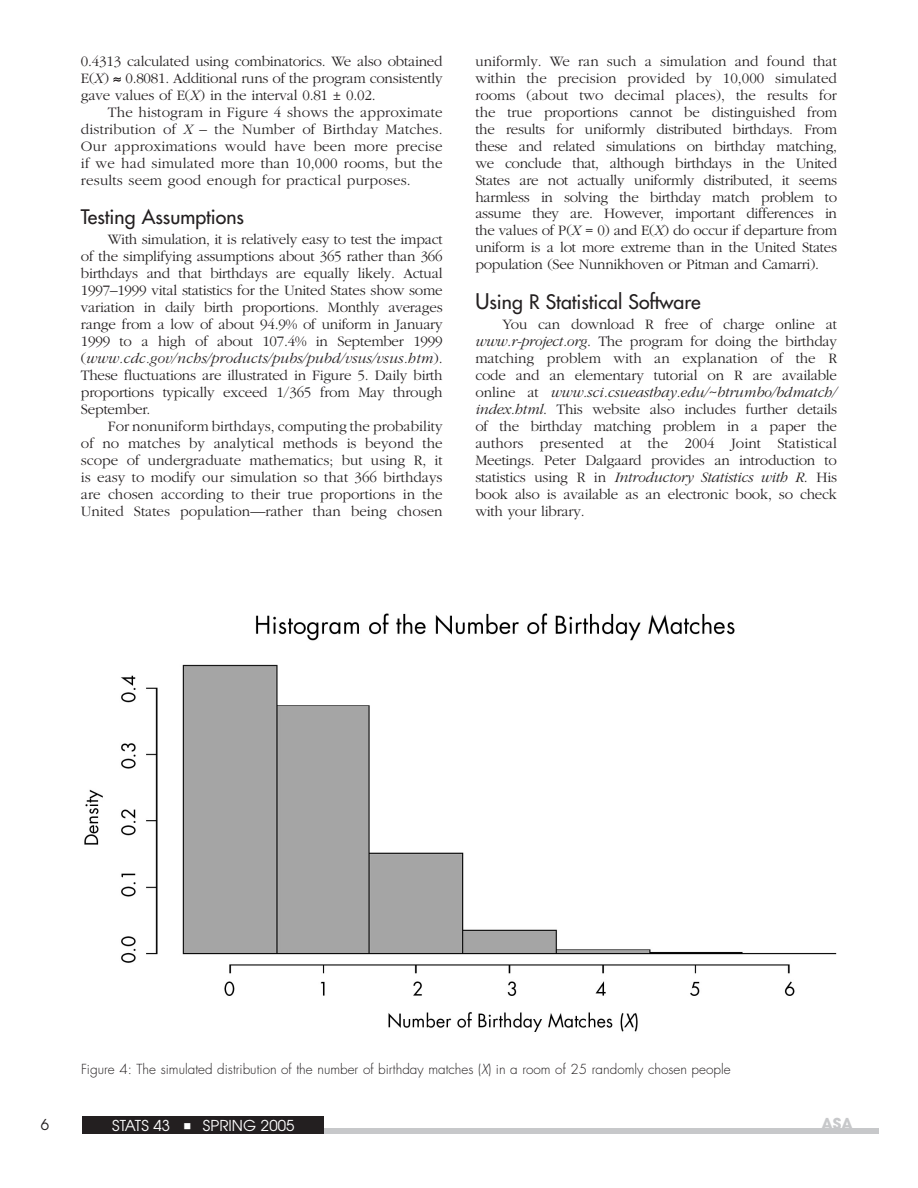
<style>
.page{position:relative;width:918px;height:1188px;background:#fff}
.page>*{position:absolute;margin:0;border:0;box-sizing:border-box;transform-origin:0 0}
.t1{font:19.5px "Futura";color:#231f20}
.t2{font:300 15px/17px "Garamond";letter-spacing:-.015em;color:#231f20;text-align:justify}
.t3{font:15px "Avant Garde";letter-spacing:.005em;color:#fff}
.t4{font:700 15px "Avant Garde";color:#c7c8ca}
.t5{font:15px "Avant Garde";color:#231f20}
.t6{font:300 13.5px "Futura";color:#231f20}
.t7{font:10.5px "Wingdings";color:#fff}
.s1{font-style:italic}
.s2{font-size:21px}
</style>
<div class="page">
<div style="left:307px;top:1129px;width:572px;height:5px;background:#c7c8ca"></div>
<div style="left:82px;top:1117px;width:242px;height:17px;background:#231f20"></div>
<img style="left:84px;top:613px;width:753px;height:419px">
<p class="t2" style="left:81px;top:54px;width:363px">0.4313 calculated using combinatorics. We also obtained E(<span class="s1">X</span>) 0.8081. Additional runs of the program consistently gave values of E(<span class="s1">X</span>) in the interval 0.81 ± 0.02.</p>
<p class="t2" style="left:81px;top:105px;width:363px;text-indent:27px">The histogram in Figure 4 shows the approximate distribution of <span class="s1">X</span> – the Number of Birthday Matches.<br>Our approximations would have been more precise if we had simulated more than 10,000 rooms, but the results seem good enough for practical purposes.</p>
<h1 class="t1" style="left:81px;top:207px;width:165px">Testing Assumptions</h1>
<p class="t2" style="left:81px;top:232px;width:363px;text-indent:27px">With simulation, it is relatively easy to test the impact of the simplifying assumptions about 365 rather than 366 birthdays and that birthdays are equally likely. Actual 1997–1999 vital statistics for the United States show some variation in daily birth proportions. Monthly averages range from a low of about 94.9% of uniform in January 1999 to a high of about 107.4% in September 1999 (<span class="s1">www.cdc.gov/nchs/products/pubs/pubd/vsus/vsus.htm</span>).<br>These fluctuations are illustrated in Figure 5. Daily birth proportions typically exceed 1/365 from May through September.</p>
<p class="t2" style="left:81px;top:419px;width:363px;text-indent:27px">For nonuniform birthdays, computing the probability of no matches by analytical methods is beyond the scope of undergraduate mathematics; but using R, it is easy to modify our simulation so that 366 birthdays are chosen according to their true proportions in the United States population—rather than being chosen</p>
<p class="t2" style="left:475px;top:54px;width:363px">uniformly. We ran such a simulation and found that within the precision provided by 10,000 simulated rooms (about two decimal places), the results for the true proportions cannot be distinguished from the results for uniformly distributed birthdays. From these and related simulations on birthday matching, we conclude that, although birthdays in the United States are not actually uniformly distributed, it seems harmless in solving the birthday match problem to assume they are. However, important differences in the values of P(<span class="s1">X</span> = 0) and E(<span class="s1">X</span>) do occur if departure from uniform is a lot more extreme than in the United States population (See Nunnikhoven or Pitman and Camarri).</p>
<h1 class="t1" style="left:475px;top:292px;width:227px"><span class="s2">U</span>sing R Statistical Software</h1>
<p class="t2" style="left:475px;top:317px;width:363px;text-indent:27px">You can download R free of charge online at <span class="s1">www.r-project.org</span>. The program for doing the birthday matching problem with an explanation of the R code and an elementary tutorial on R are available online at <span class="s1">www.sci.csueastbay.edu/~btrumbo/bdmatch/ index.html</span>. This website also includes further details of the birthday matching problem in a paper the authors presented at the 2004 Joint Statistical Meetings. Peter Dalgaard provides an introduction to statistics using R in <span class="s1">Introductory Statistics with R</span>. His book also is available as an electronic book, so check with your library.</p>
<p class="t6" style="left:81px;top:1063px;width:651px">Figure 4: The simulated distribution of the number of birthday matches (<span class="s1">X</span>) in a room of 25 randomly chosen people</p>
<p class="t7" style="left:183px;top:1120px;width:9px">■</p>
<p class="t4" style="left:822px;top:1118px;width:33px">ASA</p>
<p class="t5" style="left:41px;top:1118px;width:10px">6</p>
<p class="t3" style="left:112px;top:1120px;width:60px">STATS 43</p>
<p class="t3" style="left:203px;top:1120px;width:93px">SPRING 2005</p>
</div>
